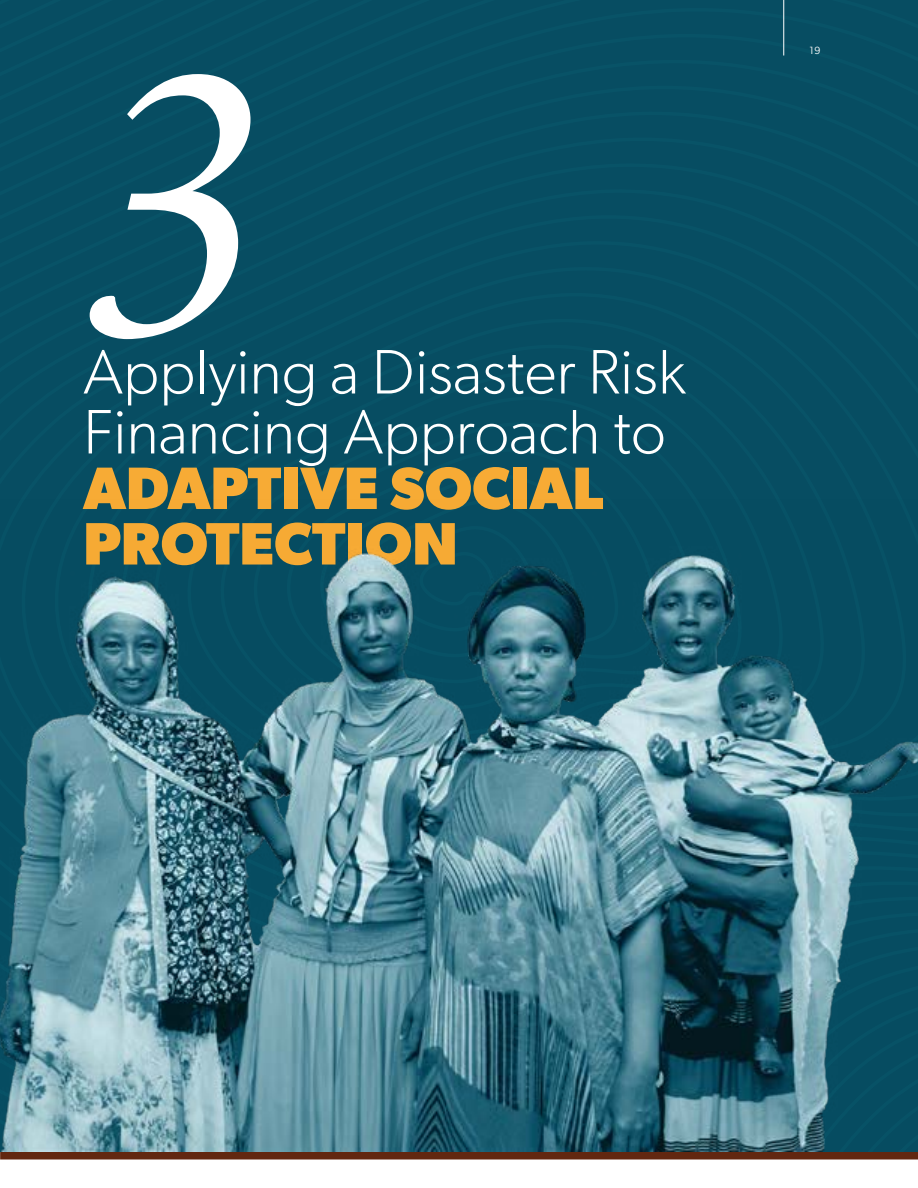
<style>
.page{position:relative;width:918px;height:1188px;background:#fff}
.page>*{position:absolute;margin:0;border:0;box-sizing:border-box;transform-origin:0 0}
.t1{font:italic 375px "Le Monde Livre Std";color:#fff}
.t2{font:300 63px/60px "Gibson";color:#fff}
.t3{font:700 60px/55.5px "Gibson";color:#f7ab35}
.t4{font:10.5px "Gibson";color:#fff}
</style>
<div class="page">
<div style="left:0;top:462px;width:918px;height:38px;background:#074d62"></div>
<div style="left:0;top:421px;width:918px;height:41px;background:#074d62"></div>
<div style="left:0;top:386px;width:918px;height:35px;background:#074d62"></div>
<div style="left:0;top:356px;width:918px;height:30px;background:#074d62"></div>
<div style="left:0;top:328px;width:918px;height:28px;background:#074d62"></div>
<div style="left:0;top:302px;width:918px;height:26px;background:#074d62"></div>
<div style="left:0;top:276px;width:918px;height:26px;background:#074d62"></div>
<div style="left:0;top:252px;width:918px;height:24px;background:#074d62"></div>
<div style="left:0;top:228px;width:918px;height:24px;background:#074d62"></div>
<div style="left:0;top:204px;width:918px;height:24px;background:#074d62"></div>
<div style="left:0;top:0;width:918px;height:204px;background:#074d62"></div>
<div style="left:0;top:0;width:657px;height:180px;background:#074d62"></div>
<div style="left:0;top:0;width:545px;height:156px;background:#074d62"></div>
<div style="left:0;top:0;width:471px;height:132px;background:#074d62"></div>
<div style="left:0;top:0;width:410px;height:108px;background:#074d62"></div>
<div style="left:0;top:0;width:353px;height:85px;background:#074d62"></div>
<div style="left:0;top:1152px;width:918px;height:8px;background:#622710"></div>
<hr style="left:783px;top:0;width:1px;height:56px;background:#fff">
<img style="left:0;top:500px;width:918px;height:652px">
<h1 class="t1" style="left:83px;top:-17px;width:193px">3</h1>
<p class="t2" style="left:83px;top:341px;width:604px">Applying a Disaster Risk<br>Financing Approach to</p>
<p class="t3" style="left:83px;top:459px;width:522px">ADAPTIVE SOCIAL<br>PROTECTION</p>
<p class="t4" style="left:809px;top:44px;width:13px">19</p>
</div>
